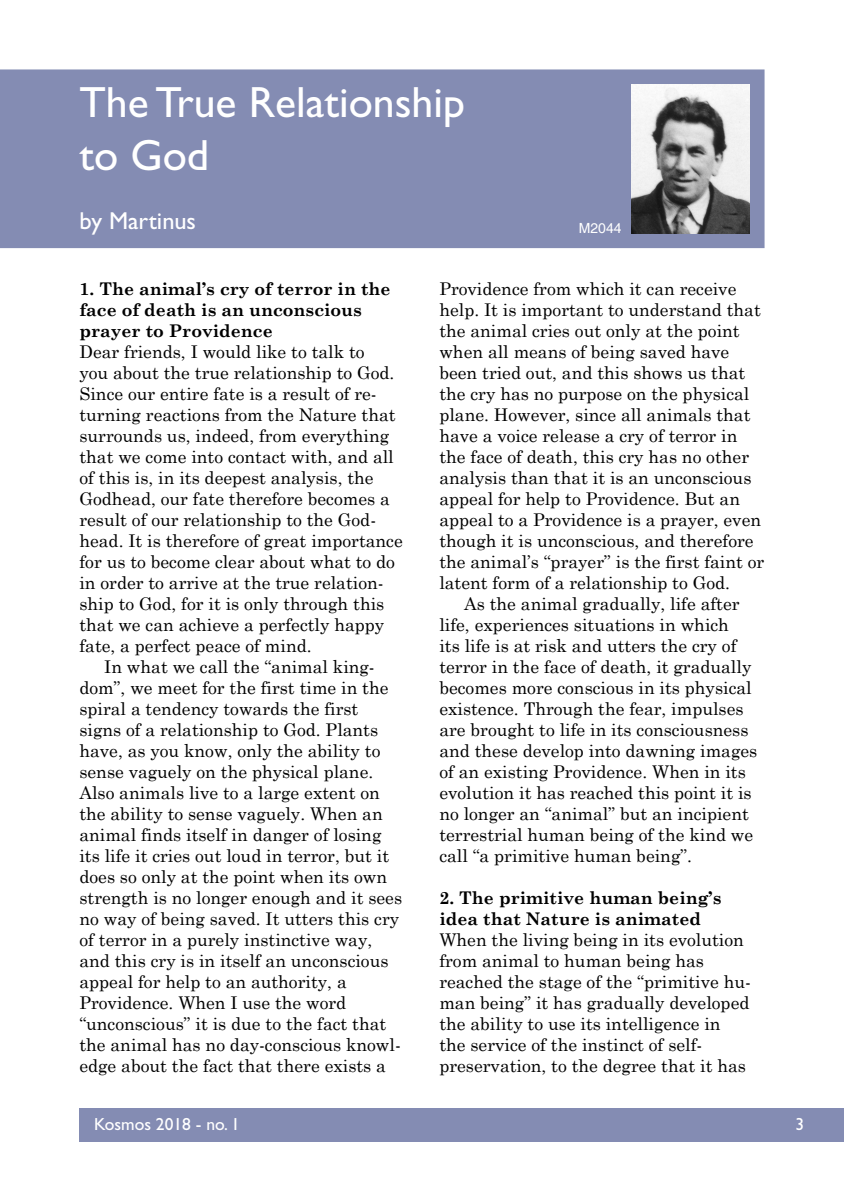
<style>
.page{position:relative;width:844px;height:1191px;background:#fff}
.page>*{position:absolute;margin:0;border:0;box-sizing:border-box;transform-origin:0 0}
.t1{font:43.75px/52.5px "Gill Sans";color:#fff}
.t2{font:24.5px "Gill Sans";color:#fff}
.t3{font:17.5px/21px "Century Schoolbook";color:#000}
.t4{font:700 17.5px/21px "Century Schoolbook";color:#000}
.t5{font:17.5px "Gill Sans";color:#fff}
.t6{font:14px "Helvetica";color:#fff}
</style>
<div class="page">
<div style="left:79px;top:1107px;width:764px;height:34px;background:#848cb3"></div>
<div style="left:1px;top:70px;width:762px;height:177px;background:#848cb3"></div>
<div style="left:0;top:69px;width:764px;height:179px;border:2px solid #848cb3"></div>
<img style="left:631px;top:84px;width:118px;height:149px">
<h1 class="t1" style="left:79px;top:76px;width:387px">The True Relationship to God</h1>
<h2 class="t2" style="left:79px;top:206px;width:118px">by Martinus</h2>
<p class="t6" style="left:578px;top:220px;width:44px">M2044</p>
<p class="t4" style="left:79px;top:277px;width:312px">1. The animal’s cry of terror in the face of death is an unconscious prayer to Providence</p>
<p class="t3" style="left:79px;top:339px;width:286px">Dear friends, I would like to talk to</p>
<p class="t3" style="left:79px;top:360px;width:316px">you about the true relationship to God.</p>
<p class="t3" style="left:79px;top:381px;width:299px">Since our entire fate is a result of re-</p>
<p class="t3" style="left:79px;top:402px;width:317px">turning reactions from the Nature that</p>
<p class="t3" style="left:79px;top:423px;width:311px">surrounds us, indeed, from everything</p>
<p class="t3" style="left:79px;top:444px;width:316px">that we come into contact with, and all</p>
<p class="t3" style="left:79px;top:465px;width:296px">of this is, in its deepest analysis, the</p>
<p class="t3" style="left:79px;top:486px;width:312px">Godhead, our fate therefore becomes a</p>
<p class="t3" style="left:79px;top:507px;width:298px">result of our relationship to the God-</p>
<p class="t3" style="left:79px;top:528px;width:325px">head. It is therefore of great importance</p>
<p class="t3" style="left:79px;top:549px;width:317px">for us to become clear about what to do</p>
<p class="t3" style="left:79px;top:570px;width:305px">in order to arrive at the true relation-</p>
<p class="t3" style="left:79px;top:591px;width:306px">ship to God, for it is only through this</p>
<p class="t3" style="left:79px;top:612px;width:306px">that we can achieve a perfectly happy</p>
<p class="t3" style="left:79px;top:633px;width:234px">fate, a perfect peace of mind.</p>
<p class="t3" style="left:104px;top:654px;width:272px">In what we call the “animal king-</p>
<p class="t3" style="left:79px;top:675px;width:310px">dom”, we meet for the first time in the</p>
<p class="t3" style="left:79px;top:696px;width:280px">spiral a tendency towards the first</p>
<p class="t3" style="left:79px;top:717px;width:300px">signs of a relationship to God. Plants</p>
<p class="t3" style="left:79px;top:738px;width:302px">have, as you know, only the ability to</p>
<p class="t3" style="left:79px;top:759px;width:295px">sense vaguely on the physical plane.</p>
<p class="t3" style="left:79px;top:780px;width:302px">Also animals live to a large extent on</p>
<p class="t3" style="left:79px;top:801px;width:305px">the ability to sense vaguely. When an</p>
<p class="t3" style="left:79px;top:822px;width:303px">animal finds itself in danger of losing</p>
<p class="t3" style="left:79px;top:843px;width:311px">its life it cries out loud in terror, but it</p>
<p class="t3" style="left:79px;top:864px;width:309px">does so only at the point when its own</p>
<p class="t3" style="left:79px;top:885px;width:324px">strength is no longer enough and it sees</p>
<p class="t3" style="left:79px;top:906px;width:321px">no way of being saved. It utters this cry</p>
<p class="t3" style="left:79px;top:927px;width:294px">of terror in a purely instinctive way,</p>
<p class="t3" style="left:79px;top:948px;width:310px">and this cry is in itself an unconscious</p>
<p class="t3" style="left:79px;top:969px;width:269px">appeal for help to an authority, a</p>
<p class="t3" style="left:79px;top:990px;width:268px">Providence. When I use the word</p>
<p class="t3" style="left:79px;top:1011px;width:308px">“unconscious” it is due to the fact that</p>
<p class="t3" style="left:79px;top:1032px;width:323px">the animal has no day-conscious knowl-</p>
<p class="t3" style="left:79px;top:1053px;width:308px">edge about the fact that there exists a</p>
<p class="t3" style="left:439px;top:276px;width:326px">Providence from which it can receive help. It is important to understand that the animal cries out only at the point when all means of being saved have been tried out, and this shows us that the cry has no purpose on the physical plane. However, since all animals that have a voice release a cry of terror in the face of death, this cry has no other analysis than that it is an unconscious appeal for help to Providence. But an appeal to a Providence is a prayer, even though it is unconscious, and therefore the animal’s “prayer” is the first faint or latent form of a relationship to God.</p>
<p class="t3" style="left:439px;top:591px;width:319px;text-indent:25px">As the animal gradually, life after life, experiences situations in which<br>its life is at risk and utters the cry of terror in the face of death, it gradually becomes more conscious in its physical existence. Through the fear, impulses are brought to life in its consciousness and these develop into dawning images of an existing Providence. When in its evolution it has reached this point it is no longer an “animal” but an incipient terrestrial human being of the kind we call “a primitive human being”.</p>
<p class="t4" style="left:439px;top:886px;width:283px">2. The primitive human being’s idea that Nature is animated</p>
<p class="t3" style="left:439px;top:927px;width:313px">When the living being in its evolution from animal to human being has reached the stage of the “primitive hu&shy;man being” it has gradually developed the ability to use its intelligence in the service of the instinct of self&shy;preservation, to the degree that it has</p>
<p class="t5" style="left:94px;top:1114px;width:147px">Kosmos 2018 - no. 1</p>
<p class="t5" style="left:795px;top:1114px;width:10px">3</p>
</div>
